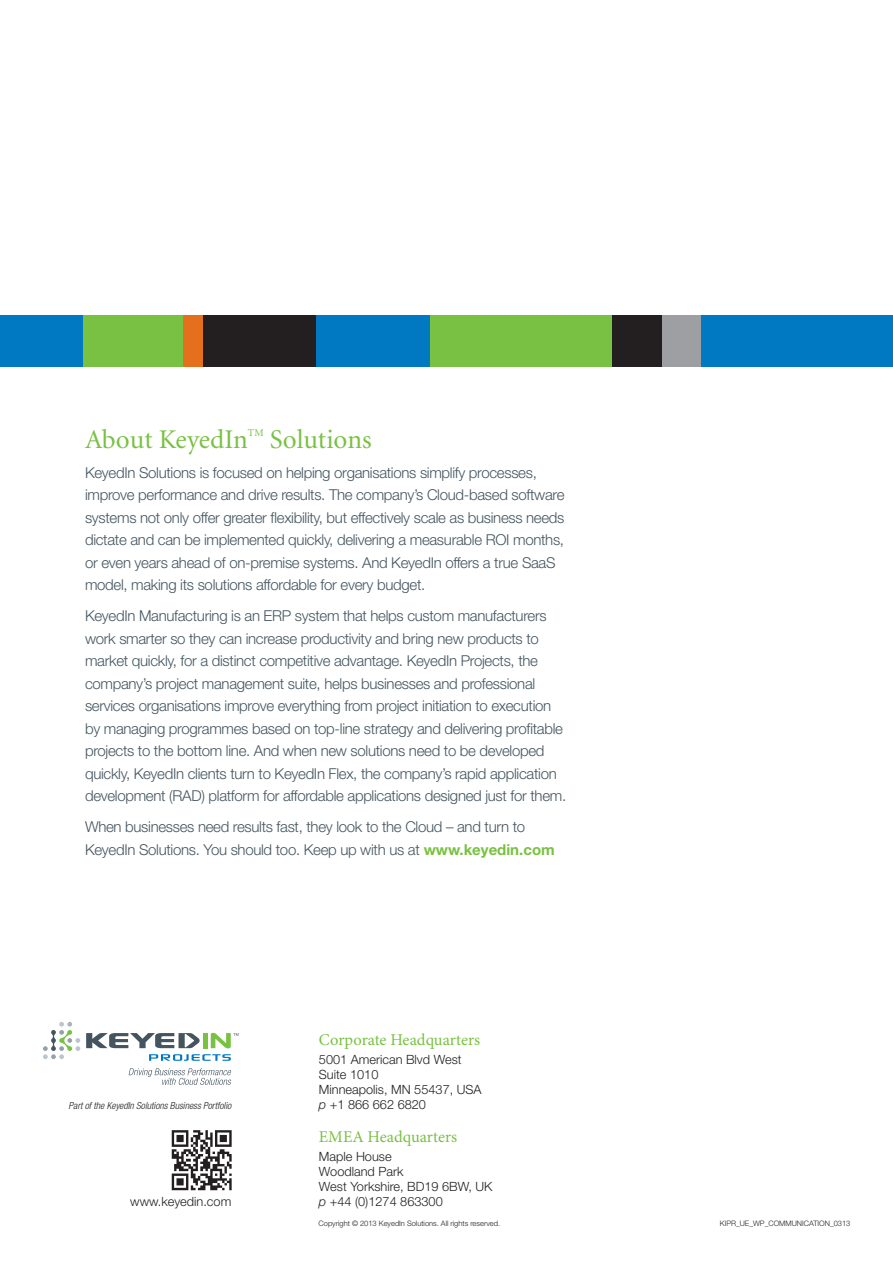
<style>
.page{position:relative;width:893px;height:1263px;background:#fff}
.page>*{position:absolute;margin:0;border:0;box-sizing:border-box;transform-origin:0 0}
.t1{font:27px "Minion";color:#79c142}
.t2{font:16.5px "Minion Pro";color:#79c142}
.t3{font:300 15px/22.5px "Helvetica Neue";letter-spacing:-.02em;color:#45555f}
.t4{font:300 12.75px/15px "Helvetica Neue";color:#231f20}
.t5{font:10.5px "Minion";color:#79c142}
.t6{font:italic 300 condensed 9.75px "Helvetica Neue";color:#231f20}
.t7{font:300 7.5px "Helvetica Neue";color:#231f20}
.s1{font-weight:700;color:#79c142}
.s2{font-style:italic}
</style>
<div class="page">
<div style="left:79px;top:316px;width:814px;height:51px;background:#79c142"></div>
<div style="left:0;top:316px;width:82px;height:51px;background:#0079c2"></div>
<div style="left:183px;top:316px;width:22px;height:51px;background:#e4701e"></div>
<div style="left:203px;top:316px;width:114px;height:51px;background:#231f20"></div>
<div style="left:317px;top:316px;width:113px;height:51px;background:#0079c2"></div>
<div style="left:656px;top:316px;width:50px;height:51px;background:#9d9fa2"></div>
<div style="left:701px;top:316px;width:192px;height:51px;background:#0079c2"></div>
<div style="left:612px;top:316px;width:50px;height:51px;background:#231f20"></div>
<hr style="left:203px;top:1033px;width:4px;height:15px;background:#79c142">
<svg style="left:43px;top:1022px;width:37px;height:37px"></svg>
<svg style="left:211px;top:1033px;width:28px;height:15px"></svg>
<svg style="left:86px;top:1033px;width:114px;height:15px"></svg>
<svg style="left:149px;top:1054px;width:82px;height:7px"></svg>
<svg style="left:129px;top:1068px;width:102px;height:17px"></svg>
<img style="left:171px;top:1130px;width:61px;height:61px">
<h1 class="t1" style="left:85px;top:426px;width:164px">About KeyedIn</h1>
<p class="t5" style="left:248px;top:427px;width:17px">TM</p>
<h1 class="t1" style="left:270px;top:426px;width:103px">Solutions</h1>
<p class="t3" style="left:85px;top:461px;width:481px">KeyedIn Solutions is focused on helping organisations simplify processes, improve performance and drive results. The company’s Cloud-based software systems not only offer greater flexibility, but effectively scale as business needs dictate and can be implemented quickly, delivering a measurable ROI months, or even years ahead of on-premise systems. And KeyedIn offers a true SaaS model, making its solutions affordable for every budget.</p>
<p class="t3" style="left:85px;top:604px;width:483px">KeyedIn Manufacturing is an ERP system that helps custom manufacturers work smarter so they can increase productivity and bring new products to market quickly, for a distinct competitive advantage. KeyedIn Projects, the company’s project management suite, helps businesses and professional services organisations improve everything from project initiation to execution by managing programmes based on top-line strategy and delivering profitable projects to the bottom line. And when new solutions need to be developed quickly, KeyedIn clients turn to KeyedIn Flex, the company’s rapid application development (RAD) platform for affordable applications designed just for them.</p>
<p class="t3" style="left:85px;top:815px;width:471px">When businesses need results fast, they look to the Cloud – and turn to<br>KeyedIn Solutions. You should too. Keep up with us at <span class="s1">www.keyedin.com</span></p>
<p class="t6" style="left:69px;top:1100px;width:164px">Part of the KeyedIn Solutions Business Portfolio</p>
<p class="t4" style="left:130px;top:1193px;width:103px">www.keyedin.com</p>
<p class="t2" style="left:319px;top:1028px;width:163px">Corporate Headquarters</p>
<p class="t4" style="left:319px;top:1052px;width:164px">5001 American Blvd West<br>Suite 1010<br>Minneapolis, MN 55437, USA <span class="s2">p</span> +1 866 662 6820</p>
<p class="t2" style="left:319px;top:1125px;width:140px">EMEA Headquarters</p>
<p class="t4" style="left:319px;top:1149px;width:175px">Maple House<br>Woodland Park<br>West Yorkshire, BD19 6BW, UK <span class="s2">p</span> +44 (0)1274 863300</p>
<p class="t7" style="left:319px;top:1219px;width:183px">Copyright © 2013 KeyedIn Solutions. All rights reserved.</p>
<p class="t7" style="left:720px;top:1219px;width:132px">KIPR_UE_WP_COMMUNICATION_0313</p>
</div>
